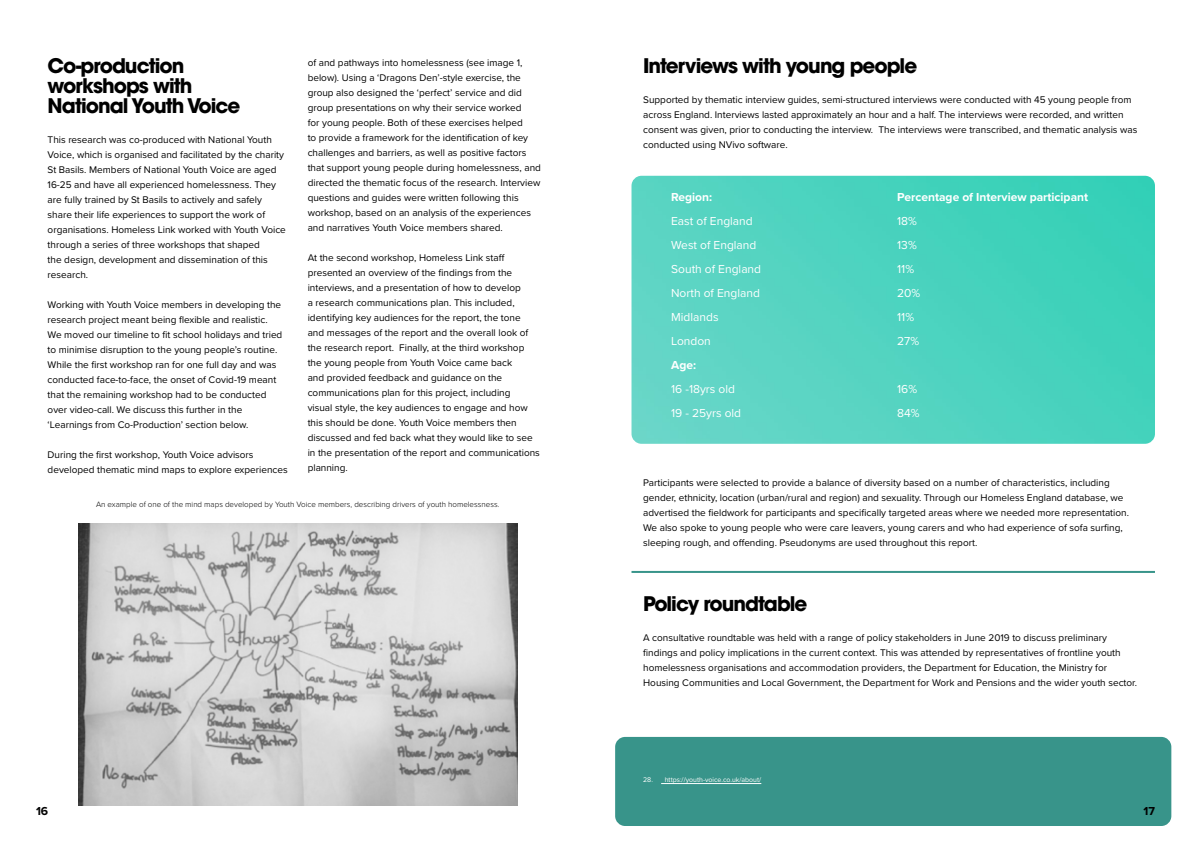
<style>
.page{position:relative;width:1191px;height:842px;background:#fff}
.page>*{position:absolute;margin:0;border:0;box-sizing:border-box;transform-origin:0 0}
.t1{font:700 20px/20px "ITC Avant Garde Pro";letter-spacing:-.05em;color:#000}
.t2{font:12px "Proxima Nova";color:#fff}
.t3{font:700 12px "Proxima Nova";color:#fff}
.t4{font:700 12px "Proxima Nova";color:#000}
.t5{font:10px/15px "Proxima Nova";color:#000}
.t6{font:300 8px "Proxima Nova";color:#000}
.t7{font:7px "Proxima Nova";color:#fff}
</style>
<div class="page">
<img style="left:631px;top:176px;width:524px;height:268px">
<img style="left:78px;top:524px;width:439px;height:282px">
<hr style="left:631px;top:571px;width:524px;height:2px;background:#38948a">
<div style="left:615px;top:737px;width:556px;height:89px;background:#38948a;border-radius:10px"></div>
<hr style="left:661px;top:783px;width:100px;height:1px;background:#fff">
<h1 class="t1" style="left:48px;top:55px;width:194px">Co-production workshops with<br>National Youth Voice</h1>
<p class="t5" style="left:48px;top:132px;width:240px">This research was co-produced with National Youth Voice, which is organised and facilitated by the charity St Basils. Members of National Youth Voice are aged 16-25 and have all experienced homelessness. They are fully trained by St Basils to actively and safely share their life experiences to support the work of organisations. Homeless Link worked with Youth Voice through a series of three workshops that shaped<br>the design, development and dissemination of this research.</p>
<p class="t5" style="left:48px;top:297px;width:236px">Working with Youth Voice members in developing the research project meant being flexible and realistic.<br>We moved our timeline to fit school holidays and tried to minimise disruption to the young people’s routine.<br>While the first workshop ran for one full day and was conducted face-to-face, the onset of Covid-19 meant that the remaining workshop had to be conducted over video-call. We discuss this further in the ‘Learnings from Co-Production’ section below.</p>
<p class="t5" style="left:48px;top:447px;width:242px">During the first workshop, Youth Voice advisors developed thematic mind maps to explore experiences</p>
<p class="t5" style="left:308px;top:55px;width:235px">of and pathways into homelessness (see image 1, below). Using a ‘Dragons Den’-style exercise, the group also designed the ‘perfect’ service and did group presentations on why their service worked<br>for young people. Both of these exercises helped<br>to provide a framework for the identification of key challenges and barriers, as well as positive factors that support young people during homelessness, and directed the thematic focus of the research. Interview questions and guides were written following this workshop, based on an analysis of the experiences and narratives Youth Voice members shared.</p>
<p class="t5" style="left:308px;top:250px;width:234px">At the second workshop, Homeless Link staff presented an overview of the findings from the interviews, and a presentation of how to develop<br>a research communications plan. This included, identifying key audiences for the report, the tone<br>and messages of the report and the overall look of the research report. Finally, at the third workshop the young people from Youth Voice came back<br>and provided feedback and guidance on the communications plan for this project, including<br>visual style, the key audiences to engage and how this should be done. Youth Voice members then discussed and fed back what they would like to see in the presentation of the report and communications planning.</p>
<p class="t6" style="left:96px;top:499px;width:405px">An example of one of the mind maps developed by Youth Voice members, describing drivers of youth homelessness.</p>
<h1 class="t1" style="left:643px;top:55px;width:276px">Interviews with young people</h1>
<p class="t5" style="left:643px;top:92px;width:496px">Supported by thematic interview guides, semi-structured interviews were conducted with 45 young people from across England. Interviews lasted approximately an hour and a half. The interviews were recorded, and written consent was given, prior to conducting the interview. The interviews were transcribed, and thematic analysis was conducted using NVivo software.</p>
<p class="t3" style="left:671px;top:188px;width:42px">Region:</p>
<p class="t3" style="left:897px;top:188px;width:192px">Percentage of Interview participant</p>
<p class="t2" style="left:671px;top:212px;width:83px">East of England</p>
<p class="t2" style="left:897px;top:212px;width:21px">18%</p>
<p class="t2" style="left:671px;top:236px;width:87px">West of England</p>
<p class="t2" style="left:897px;top:236px;width:21px">13%</p>
<p class="t2" style="left:671px;top:260px;width:91px">South of England</p>
<p class="t2" style="left:897px;top:260px;width:18px">11%</p>
<p class="t2" style="left:671px;top:284px;width:90px">North of England</p>
<p class="t2" style="left:897px;top:284px;width:25px">20%</p>
<p class="t2" style="left:671px;top:308px;width:49px">Midlands</p>
<p class="t2" style="left:897px;top:308px;width:18px">11%</p>
<p class="t2" style="left:671px;top:332px;width:41px">London</p>
<p class="t2" style="left:897px;top:332px;width:24px">27%</p>
<p class="t3" style="left:671px;top:356px;width:26px">Age:</p>
<p class="t2" style="left:671px;top:380px;width:65px">16 -18yrs old</p>
<p class="t2" style="left:897px;top:380px;width:21px">16%</p>
<p class="t2" style="left:671px;top:404px;width:71px">19 - 25yrs old</p>
<p class="t2" style="left:897px;top:404px;width:24px">84%</p>
<p class="t5" style="left:643px;top:474px;width:487px">Participants were selected to provide a balance of diversity based on a number of characteristics, including gender, ethnicity, location (urban/rural and region) and sexuality. Through our Homeless England database, we advertised the fieldwork for participants and specifically targeted areas where we needed more representation.<br>We also spoke to young people who were care leavers, young carers and who had experience of sofa surfing, sleeping rough, and offending. Pseudonyms are used throughout this report.</p>
<h1 class="t1" style="left:643px;top:593px;width:166px">Policy roundtable</h1>
<p class="t5" style="left:643px;top:629px;width:495px">A consultative roundtable was held with a range of policy stakeholders in June 2019 to discuss preliminary findings and policy implications in the current context. This was attended by representatives of frontline youth homelessness organisations and accommodation providers, the Department for Education, the Ministry for Housing Communities and Local Government, the Department for Work and Pensions and the wider youth sector.</p>
<p class="t7" style="left:643px;top:775px;width:120px">28. https://youth-voice.co.uk/about/</p>
<p class="t4" style="left:36px;top:802px;width:14px">16</p>
<p class="t4" style="left:1143px;top:802px;width:13px">17</p>
</div>
